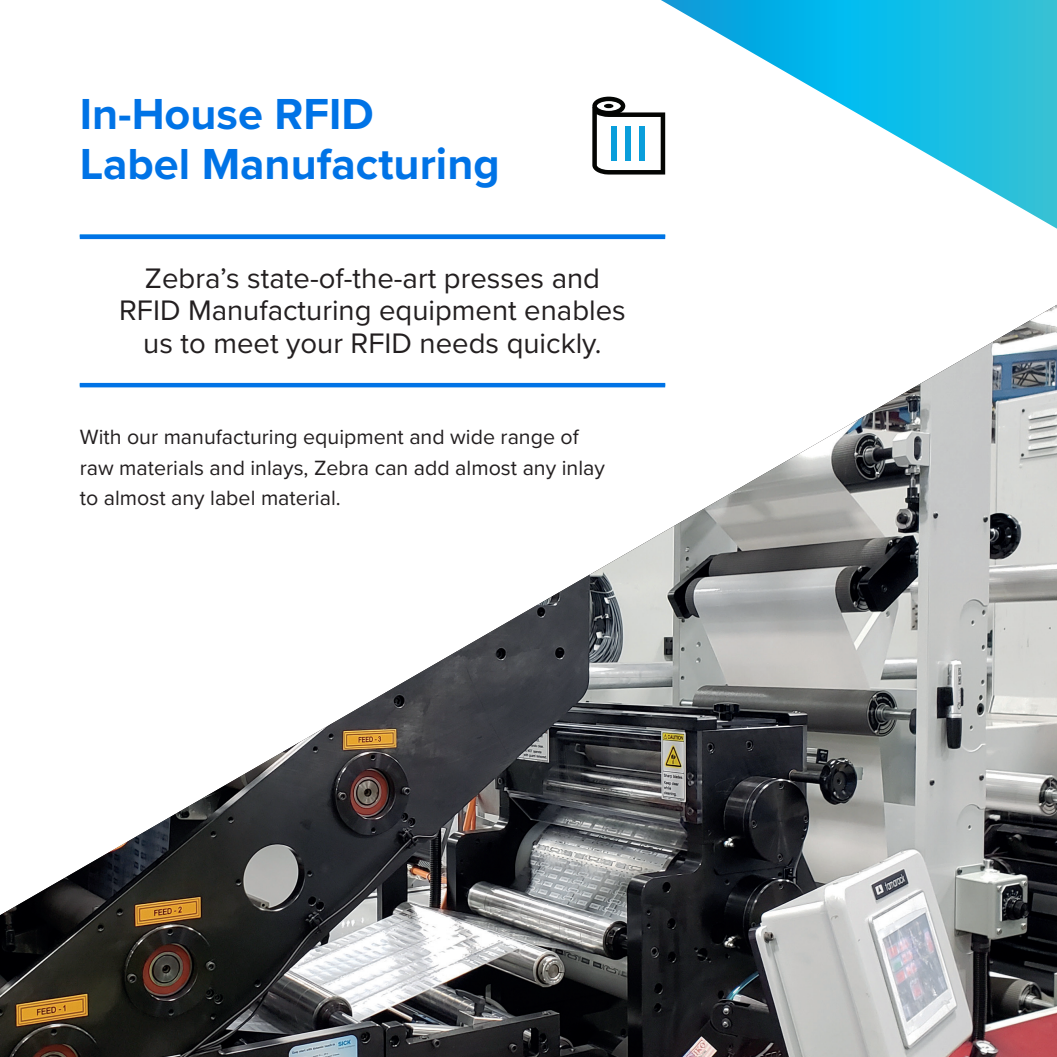
<style>
.page{position:relative;width:1057px;height:1057px;background:#fff}
.page>*{position:absolute;margin:0;border:0;box-sizing:border-box;transform-origin:0 0}
.t1{font:700 45px/49.5px "Proxima Nova";color:#0073e6}
.t2{font:29.25px/32.6px "Proxima Nova";color:#231f20;text-align:center}
.t3{font:21.38px/30.4px "Proxima Nova";color:#231f20}
</style>
<div class="page">
<svg style="left:660px;top:0;width:396px;height:228px"></svg>
<svg style="left:592px;top:97px;width:73px;height:77px"></svg>
<div style="left:625px;top:126px;width:5px;height:35px;background:#0a9edb"></div>
<div style="left:611px;top:126px;width:6px;height:35px;background:#0a9edb"></div>
<div style="left:639px;top:126px;width:5px;height:35px;background:#0a9edb"></div>
<img style="left:0;top:305px;width:1056px;height:751px">
<div style="left:80px;top:234px;width:585px;height:5px;background:#0073e6"></div>
<hr style="left:80px;top:383px;width:585px;height:4px;background:#0073e6">
<p class="t1" style="left:80px;top:88px;width:421px">In-House RFID<br>Label Manufacturing</p>
<p class="t2" style="left:119px;top:260px;width:508px">Zebra’s state-of-the-art presses and<br>RFID Manufacturing equipment enables us to meet your RFID needs quickly.</p>
<p class="t3" style="left:80px;top:421px;width:526px">With our manufacturing equipment and wide range of raw materials and inlays, Zebra can add almost any inlay to almost any label material.</p>
</div>
